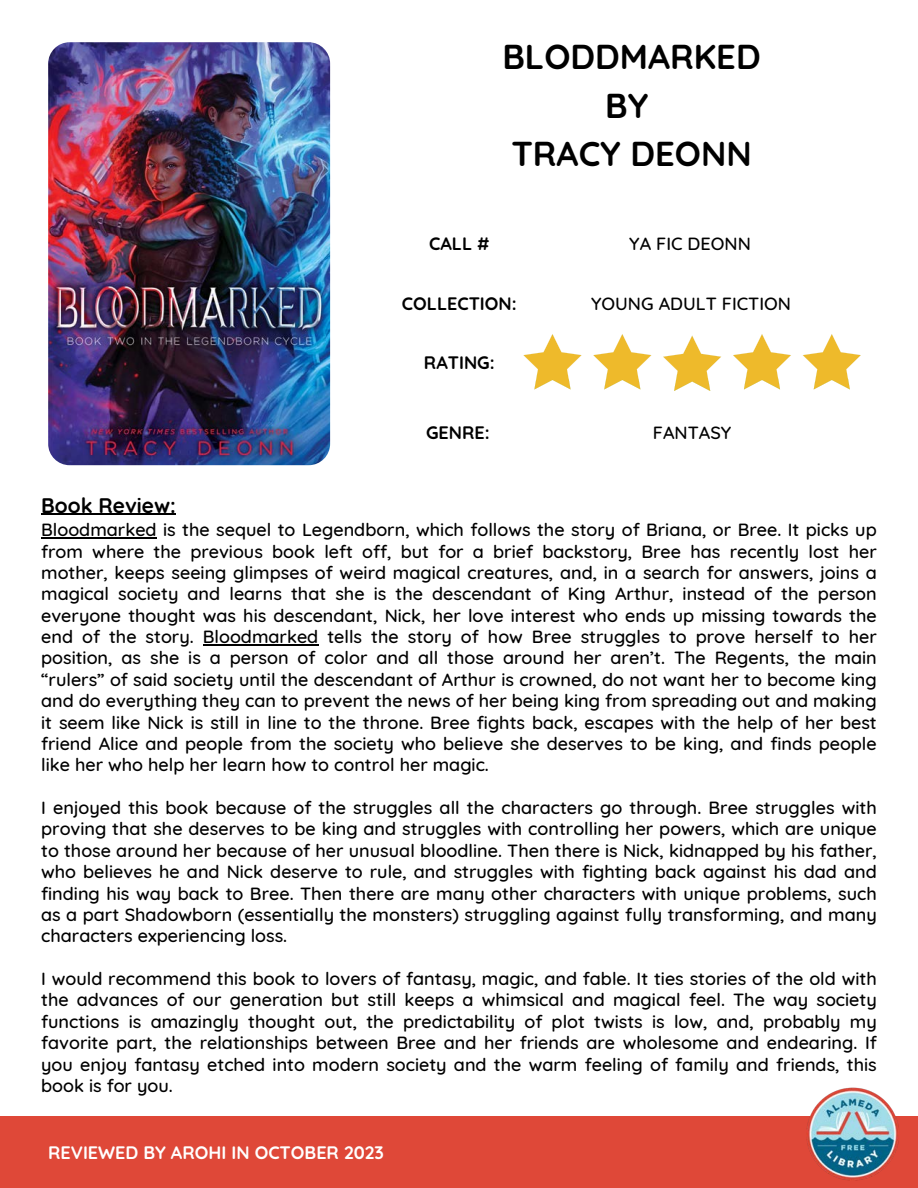
<style>
.page{position:relative;width:918px;height:1188px;background:#fff}
.page>*{position:absolute;margin:0;border:0;box-sizing:border-box;transform-origin:0 0}
.t1{font:700 34.5px "Quicksand";color:#000}
.t2{font:700 21px "Quicksand";color:#000}
.t3{font:500 18px/21.3px "Quicksand";color:#000;text-align:justify}
.t4{font:700 18px "Quicksand";color:#000}
.t5{font:700 18px "Quicksand";color:#fff}
</style>
<div class="page">
<div style="left:0;top:1117px;width:918px;height:71px;background:#df4838"></div>
<img style="left:806px;top:1087px;width:94px;height:94px">
<img style="left:48px;top:42px;width:282px;height:423px;border-radius:21px">
<img style="left:803px;top:334px;width:58px;height:55px">
<hr style="left:41px;top:514px;width:135px;height:1px;background:#000">
<hr style="left:41px;top:537px;width:116px;height:1px;background:#000">
<hr style="left:203px;top:644px;width:115px;height:1px;background:#000">
<img style="left:523px;top:334px;width:59px;height:55px">
<img style="left:593px;top:334px;width:59px;height:55px">
<img style="left:663px;top:335px;width:58px;height:56px">
<img style="left:733px;top:334px;width:58px;height:55px">
<p class="t1" style="left:502px;top:35px;width:260px">BLODDMARKED</p>
<p class="t1" style="left:605px;top:83px;width:45px">BY</p>
<p class="t1" style="left:511px;top:131px;width:242px">TRACY DEONN</p>
<p class="t4" style="left:429px;top:232px;width:62px">CALL #</p>
<p class="t3" style="left:629px;top:232px;width:123px">YA FIC DEONN</p>
<p class="t4" style="left:402px;top:292px;width:116px">COLLECTION:</p>
<p class="t3" style="left:591px;top:292px;width:201px">YOUNG ADULT FICTION</p>
<p class="t4" style="left:424px;top:351px;width:72px">RATING:</p>
<p class="t4" style="left:426px;top:421px;width:65px">GENRE:</p>
<p class="t3" style="left:653px;top:422px;width:80px">FANTASY</p>
<p class="t2" style="left:41px;top:492px;width:136px">Book Review:</p>
<p class="t3" style="left:41px;top:519px;width:837px">Bloodmarked is the sequel to Legendborn, which follows the story of Briana, or Bree. It picks up from where the previous book left off, but for a brief backstory, Bree has recently lost her mother, keeps seeing glimpses of weird magical creatures, and, in a search for answers, joins a magical society and learns that she is the descendant of King Arthur, instead of the person everyone thought was his descendant, Nick, her love interest who ends up missing towards the end of the story. Bloodmarked tells the story of how Bree struggles to prove herself to her position, as she is a person of color and all those around her aren’t. The Regents, the main “rulers” of said society until the descendant of Arthur is crowned, do not want her to become king and do everything they can to prevent the news of her being king from spreading out and making it seem like Nick is still in line to the throne. Bree fights back, escapes with the help of her best friend Alice and people from the society who believe she deserves to be king, and finds people like her who help her learn how to control her magic.</p>
<p class="t3" style="left:41px;top:797px;width:837px">I enjoyed this book because of the struggles all the characters go through. Bree struggles with proving that she deserves to be king and struggles with controlling her powers, which are unique to those around her because of her unusual bloodline. Then there is Nick, kidnapped by his father, who believes he and Nick deserve to rule, and struggles with fighting back against his dad and finding his way back to Bree. Then there are many other characters with unique problems, such as a part Shadowborn (essentially the monsters) struggling against fully transforming, and many characters experiencing loss.</p>
<p class="t3" style="left:41px;top:968px;width:837px">I would recommend this book to lovers of fantasy, magic, and fable. It ties stories of the old with the advances of our generation but still keeps a whimsical and magical feel. The way society functions is amazingly thought out, the predictability of plot twists is low, and, probably my favorite part, the relationships between Bree and her friends are wholesome and endearing. If you enjoy fantasy etched into modern society and the warm feeling of family and friends, this book is for you.</p>
<p class="t5" style="left:48px;top:1141px;width:337px">REVIEWED BY AROHI IN OCTOBER 2023</p>
</div>
